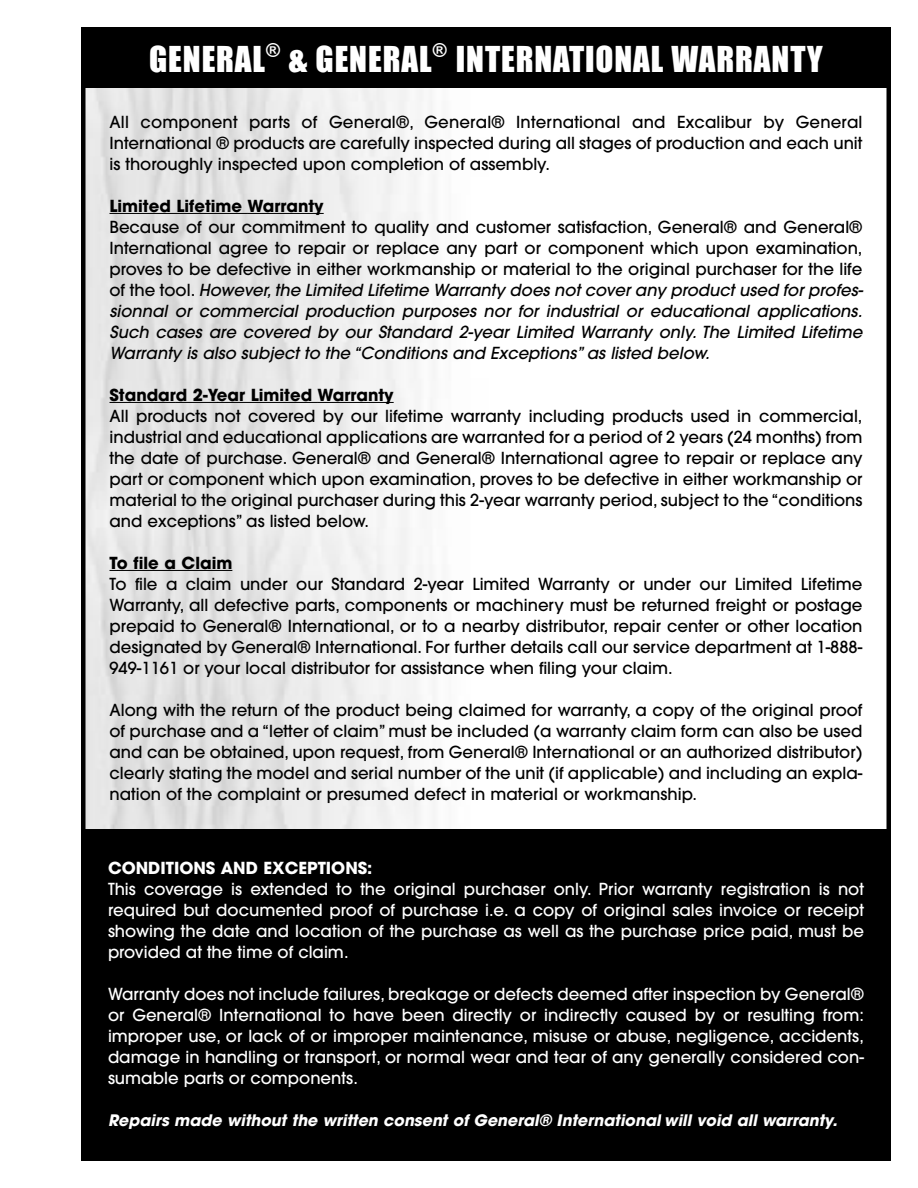
<style>
.page{position:relative;width:918px;height:1188px;background:#fff}
.page>*{position:absolute;margin:0;border:0;box-sizing:border-box;transform-origin:0 0}
.t1{font:33px "Impact";letter-spacing:.025em;color:#fff}
.t2{font:500 16.5px/21px "Avant Garde";color:#000;text-align:justify}
.t3{font:500 16.5px/21px "Avant Garde";color:#fff;text-align:justify}
.t4{font:italic 500 16.5px/21px "Avant Garde";color:#000}
.t5{font:700 16.5px "Avant Garde";color:#000}
.t6{font:700 16.5px "Avant Garde";color:#fff}
.t7{font:italic 700 15.75px "Avant Garde";color:#fff}
.s1{font-style:normal}
.s2{font-weight:500;font-style:normal;color:#000}
</style>
<div class="page">
<div style="left:81px;top:27px;width:810px;height:61px;background:#000"></div>
<div style="left:81px;top:829px;width:810px;height:332px;background:#000"></div>
<hr style="left:110px;top:213px;width:138px;height:1px;background:#000">
<svg style="left:247px;top:213px;width:16px;height:1px"></svg>
<hr style="left:263px;top:213px;width:61px;height:1px;background:#000">
<hr style="left:110px;top:402px;width:66px;height:1px;background:#000">
<hr style="left:176px;top:402px;width:42px;height:1px;background:#000">
<hr style="left:217px;top:402px;width:101px;height:1px;background:#000">
<svg style="left:317px;top:402px;width:16px;height:1px"></svg>
<hr style="left:333px;top:402px;width:61px;height:1px;background:#000">
<hr style="left:117px;top:570px;width:115px;height:1px;background:#000">
<h1 class="t1" style="left:149px;top:48px;width:675px">GENERAL<sup>®</sup> &amp; GENERAL<sup>®</sup> INTERNATIONAL WARRANTY</h1>
<p class="t2" style="left:110px;top:113px;width:755px">All component parts of General®, General® International and Excalibur by General International ® products are carefully inspected during all stages of production and each unit is thoroughly inspected upon completion of assembly.</p>
<p class="t5" style="left:110px;top:200px;width:216px">Limited Lifetime Warranty</p>
<p class="t4" style="left:110px;top:218px;width:757px"><span class="s1">Because of our commitment to quality and customer satisfaction, General® and General® International agree to repair or replace any part or component which upon examination, proves to be defective in either workmanship or material to the original purchaser for the life o f t h e t o o l .</span> However, the Limited Lifetime Warranty does not cover any product used for profes&shy;sionnal or commercial production purposes nor for industrial or educational applications.<br>Such cases are covered by our Standard 2-year Limited Warranty only. The Limited Lifetime Warranty is also subject to the “Conditions and Exceptions” as listed below.</p>
<p class="t5" style="left:110px;top:389px;width:286px">Standard 2-Year Limited Warranty</p>
<p class="t2" style="left:110px;top:407px;width:755px">All products not covered by our lifetime warranty including products used in commercial, industrial and educational applications are warranted for a period of 2 years (24 months) from the date of purchase. General® and General® International agree to repair or replace any part or component which upon examination, proves to be defective in either workmanship or material to the original purchaser during this 2-year warranty period, subject to the “conditions and exceptions” as listed below.</p>
<p class="t5" style="left:110px;top:557px;width:124px">To file a Claim</p>
<p class="t2" style="left:110px;top:575px;width:754px">To file a claim under our Standard 2-year Limited Warranty or under our Limited Lifetime Warranty, all defective parts, components or machinery must be returned freight or postage prepaid to General® International, or to a nearby distributor, repair center or other location designated by General® International. For further details call our service department at 1-888- 949-1161 or your local distributor for assistance when filing your claim.</p>
<p class="t2" style="left:110px;top:701px;width:755px">Along with the return of the product being claimed for warranty, a copy of the original proof of purchase and a “letter of claim” must be included (a warranty claim form can also be used and can be obtained, upon request, from General® International or an authorized distributor) clearly stating the model and serial number of the unit (if applicable) and including an expla&shy;nation of the complaint or presumed defect in material or workmanship.</p>
<p class="t6" style="left:108px;top:862px;width:266px">CONDITIONS AND EXCEPTIONS:</p>
<p class="t3" style="left:108px;top:880px;width:758px">This coverage is extended to the original purchaser only. Prior warranty registration is not required but documented proof of purchase i.e. a copy of original sales invoice or receipt showing the date and location of the purchase as well as the purchase price paid, must be provided at the time of claim.</p>
<p class="t3" style="left:108px;top:985px;width:758px">Warranty does not include failures, breakage or defects deemed after inspection by General® or General® International to have been directly or indirectly caused by or resulting from: improper use, or lack of or improper maintenance, misuse or abuse, negligence, accidents, damage in handling or transport, or normal wear and tear of any generally considered con&shy;sumable parts or components.</p>
<p class="t7" style="left:108px;top:1115px;width:734px">Repairs made without the written consent of General® International<span class="s2">l</span> will void all warranty.</p>
</div>
